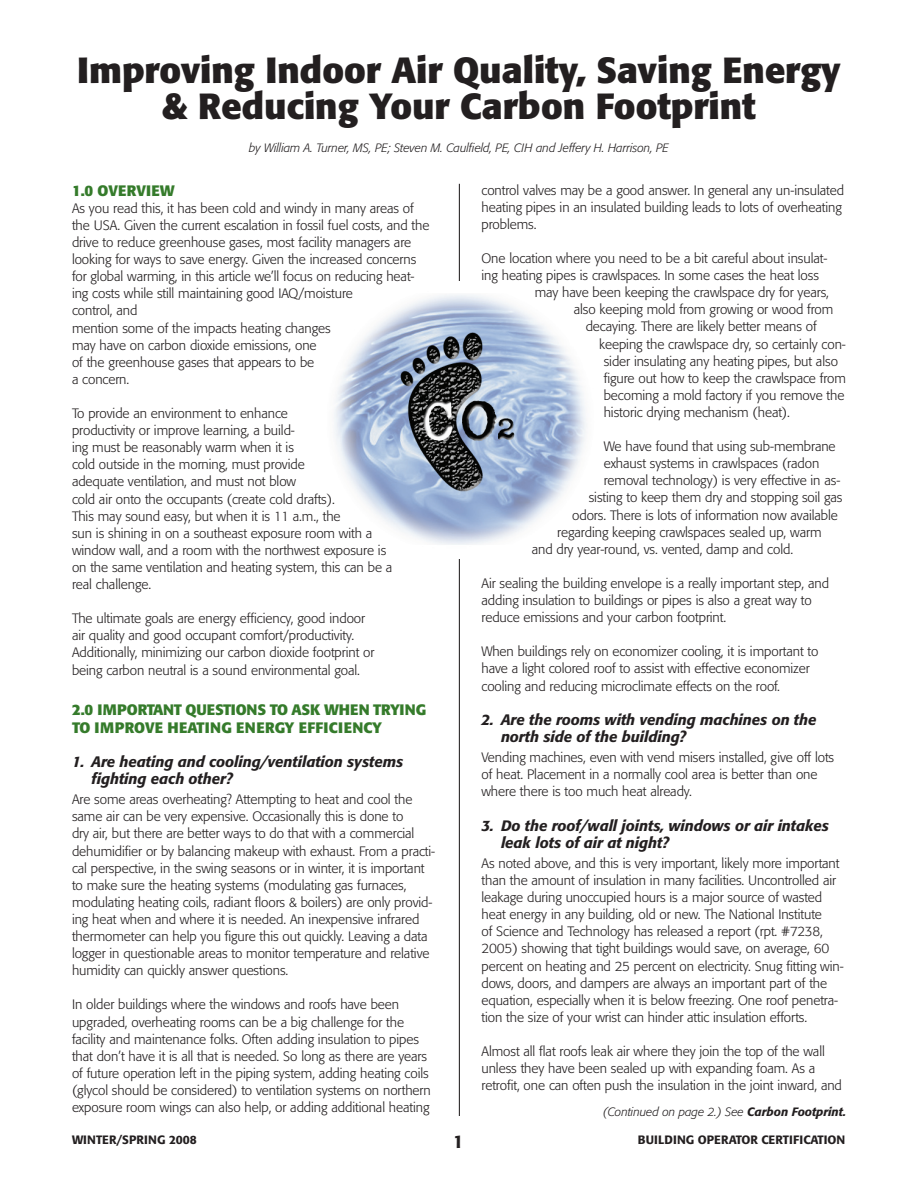
<style>
.page{position:relative;width:918px;height:1188px;background:#fff}
.page>*{position:absolute;margin:0;border:0;box-sizing:border-box;transform-origin:0 0}
.t1{font:700 36px/36px "Formata";color:#231f20;text-align:center}
.t2{font:500 18px "Formata";color:#231f20}
.t3{font:italic 500 15px/17.1px "Formata";letter-spacing:-.005em;color:#231f20}
.t4{font:700 15px/17.1px "Formata";letter-spacing:-.005em;color:#357b2b}
.t5{font:300 13.5px/17.1px "Formata";letter-spacing:-.005em;color:#231f20}
.t6{font:italic 300 12px "Formata";letter-spacing:-.005em;color:#231f20}
.t7{font:500 12px "Formata";color:#231f20}
.s1{font-weight:500}
</style>
<div class="page">
<hr style="left:459px;top:184px;width:1px;height:932px;background:#231f20">
<img style="left:334px;top:282px;width:252px;height:277px">
<h1 class="t1" style="left:77px;top:52px;width:765px">Improving Indoor Air Quality, Saving Energy &amp; Reducing Your Carbon Footprint</h1>
<p class="t6" style="left:249px;top:140px;width:421px">by William A. Turner, MS, PE; Steven M. Caulfield, PE, CIH and Jeffery H. Harrison, PE</p>
<p class="t5" style="left:482px;top:181px;width:364px">control valves may be a good answer. In general any un-insulated heating pipes in an insulated building leads to lots of overheating problems.</p>
<p class="t5" style="left:482px;top:250px;width:347px">One location where you need to be a bit careful about insulat-</p>
<p class="t5" style="left:482px;top:267px;width:339px">ing heating pipes is crawlspaces. In some cases the heat loss</p>
<p class="t5" style="left:535px;top:284px;width:296px">may have been keeping the crawlspace dry for years,</p>
<p class="t5" style="left:574px;top:301px;width:261px">also keeping mold from growing or wood from</p>
<p class="t5" style="left:586px;top:318px;width:233px">decaying. There are likely better means of</p>
<p class="t5" style="left:599px;top:335px;width:248px">keeping the crawlspace dry, so certainly con-</p>
<p class="t5" style="left:604px;top:352px;width:236px">sider insulating any heating pipes, but also</p>
<p class="t5" style="left:604px;top:370px;width:244px">figure out how to keep the crawlspace from</p>
<p class="t5" style="left:604px;top:387px;width:242px">becoming a mold factory if you remove the</p>
<p class="t5" style="left:604px;top:404px;width:188px">historic drying mechanism (heat).</p>
<p class="t5" style="left:604px;top:438px;width:233px">We have found that using sub-membrane</p>
<p class="t5" style="left:604px;top:455px;width:217px">exhaust systems in crawlspaces (radon</p>
<p class="t5" style="left:604px;top:472px;width:238px">removal technology) is very effective in as-</p>
<p class="t5" style="left:589px;top:489px;width:255px">sisting to keep them dry and stopping soil gas</p>
<p class="t5" style="left:572px;top:506px;width:267px">odors. There is lots of information now available</p>
<p class="t5" style="left:557px;top:523px;width:266px">regarding keeping crawlspaces sealed up, warm</p>
<p class="t5" style="left:532px;top:541px;width:263px">and dry year-round, vs. vented, damp and cold.</p>
<p class="t5" style="left:482px;top:575px;width:349px">Air sealing the building envelope is a really important step, and adding insulation to buildings or pipes is also a great way to reduce emissions and your carbon footprint.</p>
<p class="t5" style="left:482px;top:643px;width:338px">When buildings rely on economizer cooling, it is important to have a light colored roof to assist with effective economizer cooling and reducing microclimate effects on the roof.</p>
<p class="t3" style="left:501px;top:711px;width:317px;text-indent:-20px">2. Are the rooms with vending machines on the north side of the building?</p>
<p class="t5" style="left:482px;top:749px;width:354px">Vending machines, even with vend misers installed, give off lots of heat. Placement in a normally cool area is better than one where there is too much heat already.</p>
<p class="t3" style="left:501px;top:817px;width:330px;text-indent:-20px">3. Do the roof/wall joints, windows or air intakes leak lots of air at night?</p>
<p class="t5" style="left:482px;top:855px;width:364px">As noted above, and this is very important, likely more important than the amount of insulation in many facilities. Uncontrolled air leakage during unoccupied hours is a major source of wasted heat energy in any building, old or new. The National Institute<br>of Science and Technology has released a report (rpt. #7238, 2005) showing that tight buildings would save, on average, 60 percent on heating and 25 percent on electricity. Snug fitting win&shy;dows, doors, and dampers are always an important part of the equation, especially when it is below freezing. One roof penetra&shy;tion the size of your wrist can hinder attic insulation efforts.</p>
<p class="t5" style="left:482px;top:1043px;width:362px">Almost all flat roofs leak air where they join the top of the wall unless they have been sealed up with expanding foam. As a retrofit, one can often push the insulation in the joint inward, and</p>
<p class="t4" style="left:72px;top:182px;width:104px">1.0 OVERVIEW</p>
<p class="t5" style="left:72px;top:200px;width:359px">As you read this, it has been cold and windy in many areas of the USA. Given the current escalation in fossil fuel costs, and the drive to reduce greenhouse gases, most facility managers are looking for ways to save energy. Given the increased concerns for global warming, in this article we’ll focus on reducing heat&shy;ing costs while still maintaining good IAQ/moisture<br>control, and<br>mention some of the impacts heating changes<br>may have on carbon dioxide emissions, one<br>of the greenhouse gases that appears to be<br>a concern.</p>
<p class="t5" style="left:72px;top:405px;width:322px">To provide an environment to enhance<br>productivity or improve learning, a build-<br>ing must be reasonably warm when it is<br>cold outside in the morning, must provide<br>adequate ventilation, and must not blow<br>cold air onto the occupants (create cold drafts).<br>This may sound easy, but when it is 11 a.m., the<br>sun is shining in on a southeast exposure room with a window wall, and a room with the northwest exposure is on the same ventilation and heating system, this can be a real challenge.</p>
<p class="t5" style="left:72px;top:610px;width:304px">The ultimate goals are energy efficiency, good indoor air quality and good occupant comfort/productivity.<br>Additionally, minimizing our carbon dioxide footprint or being carbon neutral is a sound environmental goal.</p>
<p class="t4" style="left:72px;top:701px;width:356px">2.0 IMPORTANT QUESTIONS TO ASK WHEN TRYING<br>TO IMPROVE HEATING ENERGY EFFICIENCY</p>
<p class="t3" style="left:92px;top:753px;width:313px;text-indent:-20px">1. Are heating and cooling/ventilation systems fighting each other?</p>
<p class="t5" style="left:72px;top:791px;width:365px">Are some areas overheating? Attempting to heat and cool the same air can be very expensive. Occasionally this is done to<br>dry air, but there are better ways to do that with a commercial dehumidifier or by balancing makeup with exhaust. From a practi&shy;cal perspective, in the swing seasons or in winter, it is important to make sure the heating systems (modulating gas furnaces, modulating heating coils, radiant floors &amp; boilers) are only provid&shy;ing heat when and where it is needed. An inexpensive infrared thermometer can help you figure this out quickly. Leaving a data logger in questionable areas to monitor temperature and relative humidity can quickly answer questions.</p>
<p class="t5" style="left:72px;top:996px;width:360px">In older buildings where the windows and roofs have been upgraded, overheating rooms can be a big challenge for the facility and maintenance folks. Often adding insulation to pipes that don’t have it is all that is needed. So long as there are years of future operation left in the piping system, adding heating coils (glycol should be considered) to ventilation systems on northern exposure room wings can also help, or adding additional heating</p>
<p class="t6" style="left:603px;top:1105px;width:244px">(Continued on page 2.) See <span class="s1">Carbon Footprint.</span></p>
<p class="t7" style="left:72px;top:1132px;width:126px">WINTER/SPRING 2008</p>
<h2 class="t2" style="left:453px;top:1131px;width:12px">1</h2>
<p class="t7" style="left:638px;top:1132px;width:209px">BUILDING OPERATOR CERTIFICATION</p>
</div>
